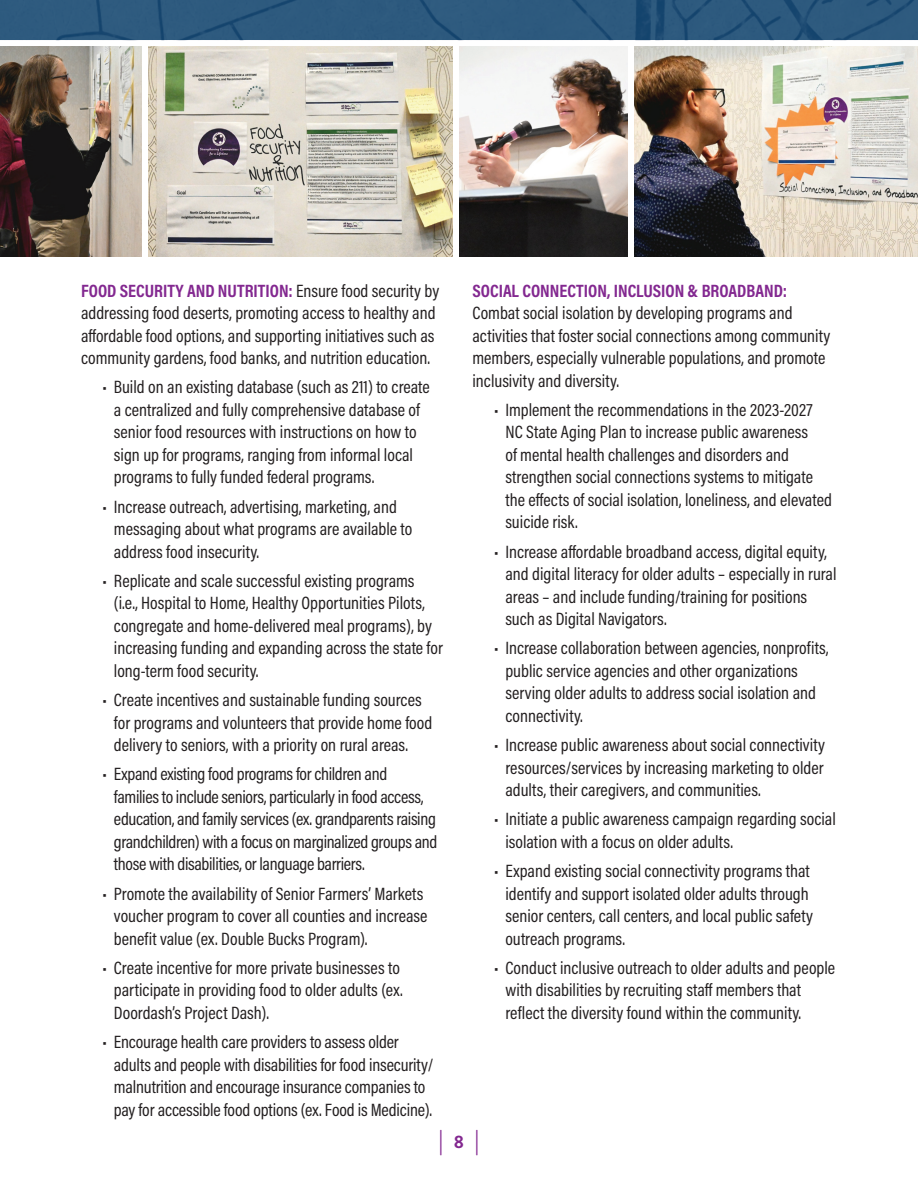
<style>
.page{position:relative;width:918px;height:1188px;background:#fff}
.page>*{position:absolute;margin:0;border:0;box-sizing:border-box;transform-origin:0 0}
.t1{font:700 24px "Brandon Grotesque";color:#832890}
.t2{font:18px/22.5px "Acumin Pro Cond";color:#231f20}
.t3{font:18px/22.5px "Acumin Pro Cond";letter-spacing:-.02em;color:#231f20}
.t4{font:700 18px "Acumin Pro Cond";color:#832890}
.s1{font-weight:700;color:#832890}
.s2{font-size:18px}
</style>
<div class="page">
<img style="left:0;top:0;width:918px;height:40px">
<img style="left:634px;top:47px;width:284px;height:209px">
<img style="left:459px;top:47px;width:169px;height:209px">
<img style="left:148px;top:47px;width:304px;height:209px">
<img style="left:0;top:47px;width:142px;height:209px">
<p class="t2" style="left:81px;top:279px;width:360px"><span class="s1">FOOD SECURITY AND NUTRITION:</span> Ensure food security by addressing food deserts, promoting access to healthy and afordable food options, and supporting initiatives such as community gardens, food banks, and nutrition education.</p>
<p class="t2" style="left:114px;top:376px;width:317px;text-indent:-11px">• Build on an existing database (such as 211) to create a centralized and fully comprehensive database of senior food resources with instructions on how to sign up for programs, ranging from informal local programs to fully funded federal programs.</p>
<p class="t2" style="left:114px;top:495px;width:300px;text-indent:-11px">• Increase outreach, advertising, marketing, and messaging about what programs are available to address food insecurity.</p>
<p class="t2" style="left:114px;top:569px;width:331px;text-indent:-11px">• Replicate and scale successful existing programs<br>(i.e., Hospital to Home, Healthy Opportunities Pilots, congregate and home-delivered meal programs), by increasing funding and expanding across the state for long-term food security.</p>
<p class="t2" style="left:114px;top:688px;width:320px;text-indent:-11px">• Create incentives and sustainable funding sources for programs and volunteers that provide home food delivery to seniors, with a priority on rural areas.</p>
<p class="t3" style="left:114px;top:763px;width:325px;text-indent:-11px">• Expand existing food programs for children and<br>families to include seniors, particularly in food access, education, and family services (ex. grandparents raising grandchildren) with a focus on marginalized groups and those with disabilities, or language barriers.</p>
<p class="t2" style="left:114px;top:882px;width:315px;text-indent:-11px">• Promote the availability of Senior Farmers’ Markets voucher program to cover all counties and increase benefit value (ex. Double Bucks Program).</p>
<p class="t2" style="left:114px;top:956px;width:291px;text-indent:-11px">• Create incentive for more private businesses to participate in providing food to older adults (ex.<br>Doordash’s Project Dash).</p>
<p class="t2" style="left:114px;top:1030px;width:321px;text-indent:-11px">• Encourage health care providers to assess older adults and people with disabilities for food insecurity/ malnutrition and encourage insurance companies to pay for accessible food options (ex. Food is Medicine).</p>
<h4 class="t4" style="left:472px;top:279px;width:316px">SOCIAL CONNECTION, INCLUSION &amp; BROADBAND:</h4>
<p class="t2" style="left:472px;top:301px;width:359px">Combat social isolation by developing programs and activities that foster social connections among community members, especially vulnerable populations, and promote inclusivity and diversity.</p>
<p class="t2" style="left:505px;top:398px;width:328px;text-indent:-11px">• Implement the recommendations in the 2023-2027<br>NC State Aging Plan to increase public awareness<br>of mental health challenges and disorders and strengthen social connections systems to mitigate the efects of social isolation, loneliness, and elevated suicide risk.</p>
<p class="t2" style="left:505px;top:540px;width:333px;text-indent:-11px">• Increase afordable broadband access, digital equity, and digital literacy for older adults – especially in rural areas – and include funding/training for positions such as Digital Navigators.</p>
<p class="t2" style="left:505px;top:637px;width:325px;text-indent:-11px">• Increase collaboration between agencies, nonprofits, public service agencies and other organizations serving older adults to address social isolation and connectivity.</p>
<p class="t2" style="left:505px;top:733px;width:321px;text-align:justify;text-indent:-11px">• Increase public awareness about social connectivity resources/services by increasing marketing to older adults, their caregivers, and communities.</p>
<p class="t2" style="left:505px;top:808px;width:332px;text-indent:-11px">• Initiate a public awareness campaign regarding social isolation with a focus on older adults.</p>
<p class="t2" style="left:505px;top:859px;width:309px;text-indent:-11px">• Expand existing social connectivity programs that identify and support isolated older adults through senior centers, call centers, and local public safety outreach programs.</p>
<p class="t2" style="left:505px;top:956px;width:331px;text-indent:-11px">• Conduct inclusive outreach to older adults and people with disabilities by recruiting staf members that reflect the diversity found within the community.</p>
<h1 class="t1" style="left:439px;top:1125px;width:42px">| <span class="s2">8</span> |</h1>
</div>
